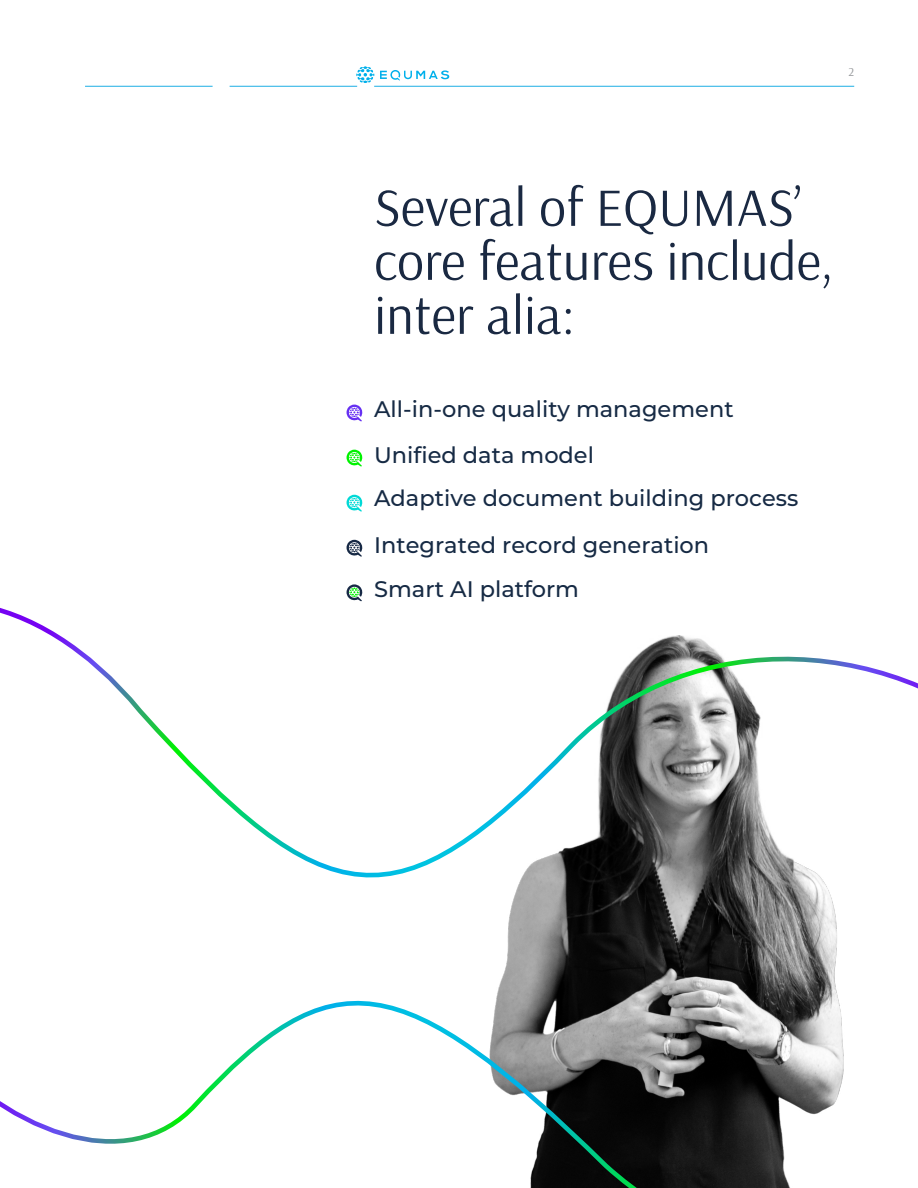
<style>
.page{position:relative;width:918px;height:1188px;background:#fff}
.page>*{position:absolute;margin:0;border:0;box-sizing:border-box;transform-origin:0 0}
.t1{font:54px/54px "Arsenal";color:#1a2942}
.t2{font:500 22.5px/45.5px "Montserrat";color:#162a44}
.t3{font:12px "Arsenal";color:#939598}
</style>
<div class="page">
<hr style="left:85px;top:86px;width:128px;height:1px;background:#1daee4">
<hr style="left:230px;top:86px;width:127px;height:1px;background:#1daee4">
<hr style="left:374px;top:86px;width:480px;height:1px;background:#1daee4">
<svg style="left:356px;top:66px;width:18px;height:17px"></svg>
<svg style="left:380px;top:70px;width:69px;height:10px"></svg>
<svg style="left:0;top:601px;width:918px;height:587px"></svg>
<svg style="left:347px;top:405px;width:16px;height:16px"></svg>
<svg style="left:347px;top:450px;width:16px;height:16px"></svg>
<svg style="left:347px;top:495px;width:16px;height:17px"></svg>
<svg style="left:347px;top:540px;width:16px;height:17px"></svg>
<svg style="left:347px;top:584px;width:16px;height:17px"></svg>
<p class="t3" style="left:849px;top:64px;width:7px">2</p>
<h1 class="t1" style="left:374px;top:179px;width:460px">Several of EQUMAS’ core features include, inter alia:</h1>
<p class="t2" style="left:374px;top:385px;width:361px;line-height:46.2px">All-in-one quality management<br>Unified data model</p>
<p class="t2" style="left:374px;top:475px;width:426px">Adaptive document building process<br>Integrated record generation<br>Smart AI platform</p>
</div>
